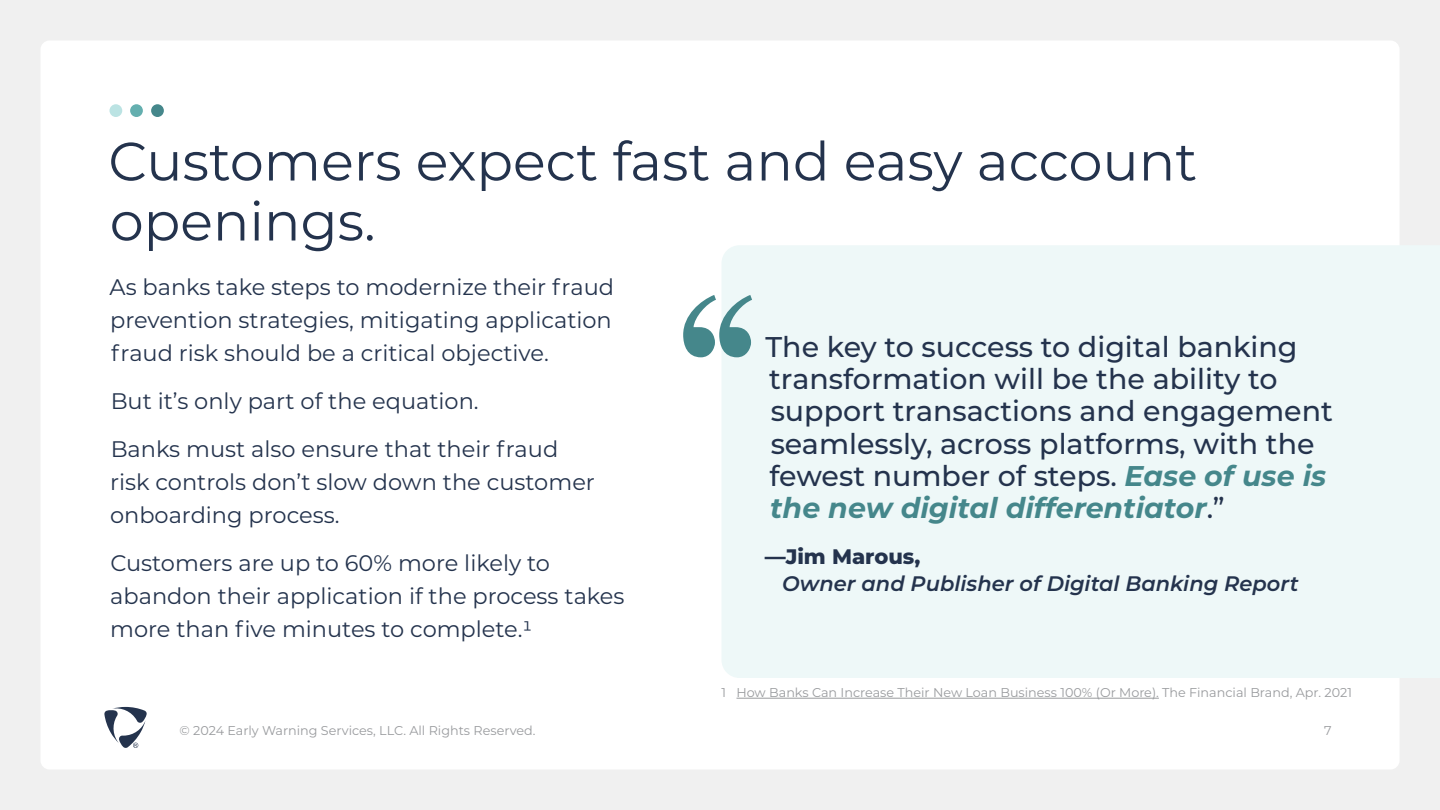
<style>
.page{position:relative;width:1440px;height:810px;background:#f0f0f0}
.page>*{position:absolute;margin:0;border:0;box-sizing:border-box;transform-origin:0 0}
.t1{font:700 202.65px "Miller Headline";color:#45878b}
.t2{font:54px/60px "Montserrat";color:#24334d}
.t3{font:500 28.5px/32.2px "Montserrat";color:#24334d}
.t4{font:22.5px/33px "Montserrat";color:#24334d}
.t5{font:italic 600 21px "Montserrat";color:#24334d}
.t6{font:800 21px "Montserrat";color:#24334d}
.t7{font:12.75px "Montserrat";color:#999b9e}
.s1{font-weight:700;font-style:italic;color:#45878b}
</style>
<div class="page">
<div style="left:40px;top:40px;width:1360px;height:730px;background:#fff;border-radius:9px"></div>
<div style="left:110px;top:104px;width:12px;height:13px;background:#bbe3e3;border-radius:50%"></div>
<div style="left:130px;top:104px;width:13px;height:13px;background:#64afaf;border-radius:50%"></div>
<div style="left:151px;top:104px;width:13px;height:13px;background:#45878b;border-radius:50%"></div>
<svg style="left:104px;top:707px;width:43px;height:41px"></svg>
<hr style="left:736px;top:698px;width:423px;height:1px;background:#999b9e">
<div style="left:722px;top:245px;width:678px;height:433px;background:#eef8f8"></div>
<h2 class="t2" style="left:108px;top:129px;width:1090px">Customers expect fast and easy account openings.</h2>
<p class="t4" style="left:110px;top:269px;width:506px;text-align:justify">As banks take steps to modernize their fraud prevention strategies, mitigating application fraud risk should be a critical objective.</p>
<p class="t4" style="left:111px;top:376px;width:449px;line-height:48px">But it’s only part of the equation.<br>Banks must also ensure that their fraud</p>
<p class="t4" style="left:110px;top:464px;width:486px">risk controls don’t slow down the customer onboarding process.</p>
<p class="t4" style="left:110px;top:545px;width:516px">Customers are up to 60% more likely to abandon their application if the process takes more than five minutes to complete.1</p>
<h1 class="t1" style="left:679px;top:254px;width:78px">“</h1>
<p class="t3" style="left:766px;top:329px;width:569px">The key to success to digital banking transformation will be the ability to support transactions and engagement seamlessly, across platforms, with the fewest number of steps. <span class="s1">Ease of use is the new digital differentiator</span>.”</p>
<p class="t6" style="left:765px;top:541px;width:157px">—Jim Marous,</p>
<p class="t5" style="left:782px;top:569px;width:518px">Owner and Publisher of Digital Banking Report</p>
<p class="t7" style="left:722px;top:684px;width:632px">1 How Banks Can Increase Their New Loan Business 100% (Or More). The Financial Brand, Apr. 2021</p>
<p class="t7" style="left:180px;top:722px;width:357px">© 2024 Early Warning Services, LLC. All Rights Reserved.</p>
<p class="t7" style="left:1324px;top:722px;width:9px">7</p>
</div>
